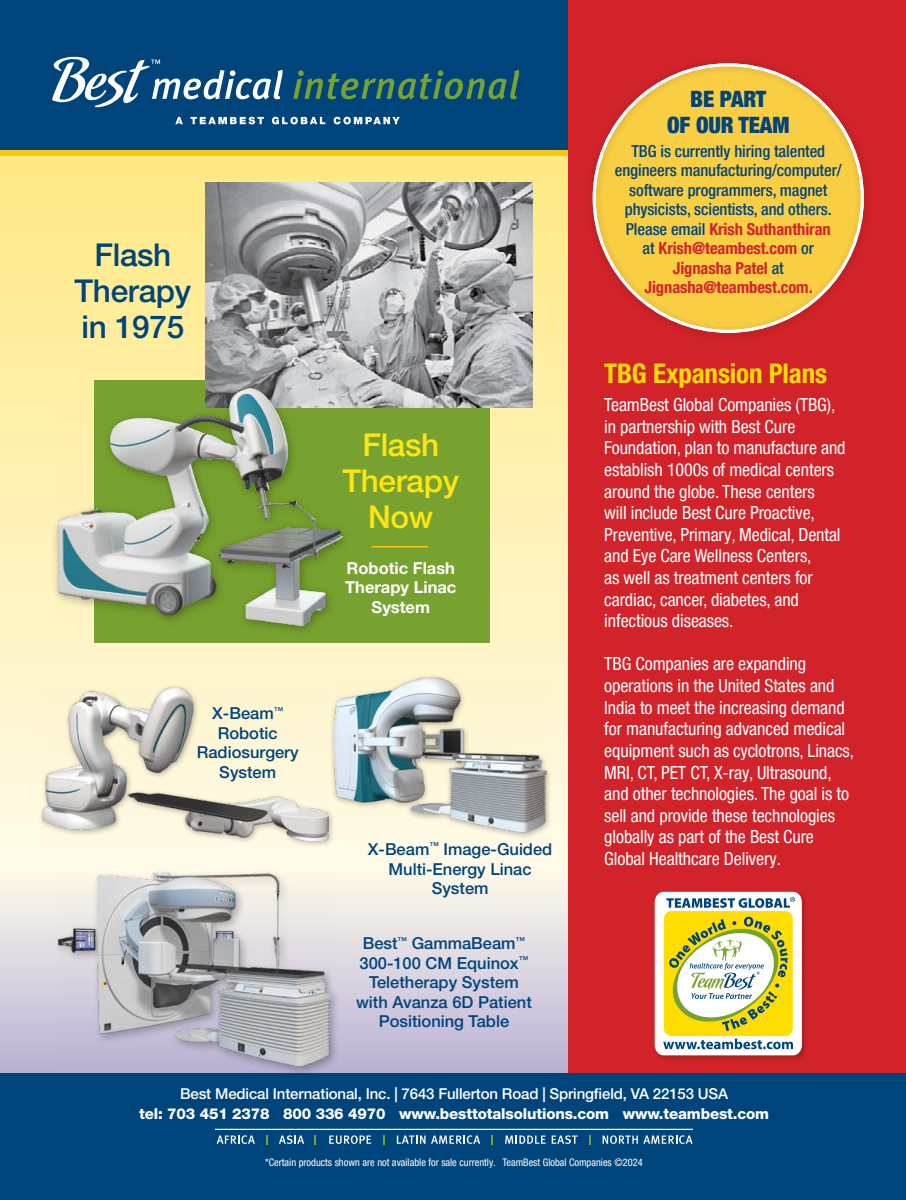
<style>
.page{position:relative;width:906px;height:1200px;background:#fff}
.page>*{position:absolute;margin:0;border:0;box-sizing:border-box;transform-origin:0 0}
.t1{font:500 31.5px/36px "Helvetica Neue LT Pro";letter-spacing:-.01em;color:#00447c;text-align:center}
.t2{font:500 31.5px/36px "Helvetica Neue LT Pro";letter-spacing:-.01em;color:#ffe512;text-align:center}
.t3{font:700 condensed 27px "Helvetica Neue LT Pro";letter-spacing:-.005em;color:#fd0}
.t4{font:900 condensed 22.5px/25.5px "Helvetica Neue LT Pro";letter-spacing:-.005em;color:#00447c;text-align:center}
.t5{font:condensed 18px/21.6px "Helvetica Neue LT Pro";letter-spacing:-.005em;color:#fff}
.t6{font:500 condensed 16.5px/19.5px "Helvetica Neue LT Pro";letter-spacing:-.005em;color:#00447c;text-align:center}
.t7{font:500 16.5px/19.5px "Helvetica Neue LT Pro";color:#00447c;text-align:center}
.t8{font:700 16.5px/19.5px "Helvetica Neue LT Pro";color:#fff;text-align:center}
.t9{font:500 15px "Helvetica Neue LT Pro";letter-spacing:-.01em;color:#fff}
.t10{font:800 15px "Helvetica Neue LT Pro";letter-spacing:-.01em;color:#fff}
.t11{font:14.1px/17px "Gill Sans";color:#fff}
.t12{font:condensed 10.35px "Helvetica Neue LT Pro";color:#fff}
.s1{font-weight:700;color:#d2232a}
</style>
<div class="page">
<svg style="left:0;top:155px;width:568px;height:708px;background:#feefad"></svg>
<div style="left:94px;top:380px;width:396px;height:262px;background:#78a22f"></div>
<div style="left:0;top:863px;width:572px;height:217px;background:linear-gradient(to bottom,#fffdeb,#b7aed4)"></div>
<div style="left:0;top:0;width:906px;height:151px;background:#00447c"></div>
<svg style="left:175px;top:117px;width:8px;height:7px"></svg>
<svg style="left:190px;top:117px;width:74px;height:7px"></svg>
<svg style="left:272px;top:117px;width:53px;height:7px"></svg>
<svg style="left:333px;top:117px;width:67px;height:7px"></svg>
<svg style="left:293px;top:70px;width:226px;height:29px"></svg>
<svg style="left:52px;top:57px;width:231px;height:50px"></svg>
<div style="left:0;top:150px;width:906px;height:5px;background:#f7c712"></div>
<div style="left:568px;top:0;width:338px;height:1088px;background:#d2232a"></div>
<div style="left:653px;top:890px;width:154px;height:170px;background:#000;opacity:.2"></div>
<svg style="left:654px;top:891px;width:148px;height:164px;background:#dad68d"></svg>
<div style="left:0;top:1073px;width:906px;height:126px;background:#00447c"></div>
<svg style="left:217px;top:1135px;width:38px;height:8px"></svg>
<svg style="left:279px;top:1135px;width:25px;height:8px"></svg>
<svg style="left:329px;top:1135px;width:42px;height:8px"></svg>
<svg style="left:397px;top:1135px;width:28px;height:8px"></svg>
<svg style="left:431px;top:1135px;width:49px;height:8px"></svg>
<svg style="left:505px;top:1135px;width:40px;height:8px"></svg>
<svg style="left:551px;top:1135px;width:26px;height:8px"></svg>
<svg style="left:602px;top:1135px;width:90px;height:8px"></svg>
<svg style="left:266px;top:1135px;width:2px;height:9px"></svg>
<svg style="left:314px;top:1135px;width:2px;height:9px"></svg>
<svg style="left:491px;top:1135px;width:2px;height:9px"></svg>
<hr style="left:216px;top:1128px;width:476px;height:1px;background:#fff">
<div style="left:38px;top:683px;width:298px;height:165px;background:#000;opacity:.3"></div>
<img style="left:42px;top:687px;width:287px;height:153px">
<div style="left:53px;top:867px;width:289px;height:209px;background:#000;opacity:.3"></div>
<img style="left:58px;top:872px;width:273px;height:193px">
<div style="left:585px;top:56px;width:288px;height:286px;background:#000;opacity:.25"></div>
<img style="left:205px;top:183px;width:327px;height:224px">
<div style="left:50px;top:382px;width:303px;height:255px;background:#000;opacity:.3"></div>
<img style="left:58px;top:388px;width:284px;height:237px">
<div style="left:329px;top:673px;width:225px;height:166px;background:#000;opacity:.3"></div>
<img style="left:334px;top:677px;width:216px;height:157px">
<hr style="left:372px;top:546px;width:56px;height:1px;background:#f7c712">
<h1 class="t1" style="left:75px;top:236px;width:118px">Flash<br>Therapy in 1975</h1>
<p class="t7" style="left:197px;top:703px;width:103px">X-Beam<sup>™<br></sup>Robotic<br>Radiosurgery<br>System</p>
<h1 class="t2" style="left:342px;top:426px;width:118px">Flash<br>Therapy<br>Now</h1>
<p class="t8" style="left:345px;top:558px;width:113px">Robotic Flash<br>Therapy Linac<br>System</p>
<p class="t7" style="left:368px;top:839px;width:186px">X-Beam<sup>™</sup> Image-Guided<br>Multi-Energy Linac<br>System</p>
<p class="t7" style="left:356px;top:932px;width:177px">Best<sup>™</sup> GammaBeam<sup>™<br></sup>300-100 CM Equinox<sup>™<br></sup>Teletherapy System with Avanza 6D Patient<br>Positioning Table</p>
<p class="t4" style="left:667px;top:86px;width:124px">BE PART<br>OF OUR TEAM</p>
<p class="t6" style="left:615px;top:141px;width:228px">TBG is currently hiring talented engineers manufacturing/computer/ software programmers, magnet physicists, scientists, and others.<br>Please email <span class="s1">Krish Suthanthiran<br></span>at <span class="s1">Krish@teambest.com</span> or<br><span class="s1">Jignasha Patel</span> at<br><span class="s1">Jignasha@teambest.com.</span></p>
<h2 class="t3" style="left:604px;top:357px;width:224px">TBG Expansion Plans</h2>
<p class="t5" style="left:604px;top:393px;width:243px">TeamBest Global Companies (TBG), in partnership with Best Cure<br>Foundation, plan to manufacture and establish 1000s of medical centers around the globe. These centers<br>will include Best Cure Proactive,<br>Preventive, Primary, Medical, Dental and Eye Care Wellness Centers,<br>as well as treatment centers for cardiac, cancer, diabetes, and infectious diseases.</p>
<p class="t5" style="left:604px;top:653px;width:251px">TBG Companies are expanding operations in the United States and India to meet the increasing demand for manufacturing advanced medical equipment such as cyclotrons, Linacs, MRI, CT, PET CT, X-ray, Ultrasound, and other technologies. The goal is to sell and provide these technologies globally as part of the Best Cure Global Healthcare Delivery.</p>
<p class="t9" style="left:180px;top:1084px;width:549px">Best Medical International, Inc. | 7643 Fullerton Road | Springfield, VA 22153 USA</p>
<p class="t10" style="left:139px;top:1104px;width:631px">tel: 703 451 2378 800 336 4970 www.besttotalsolutions.com www.teambest.com</p>
<p class="t11" style="left:216px;top:1091px;width:459px">Best Medical International, Inc. 7643 Fullerton Road, Springfield,VA 22153 USA<br>703 451 2378 800 336 4970 www.bestmedical.com www.teambest.com</p>
<p class="t12" style="left:265px;top:1155px;width:379px">*Certain products shown are not available for sale currently. TeamBest Global Companies ©2024</p>
</div>
